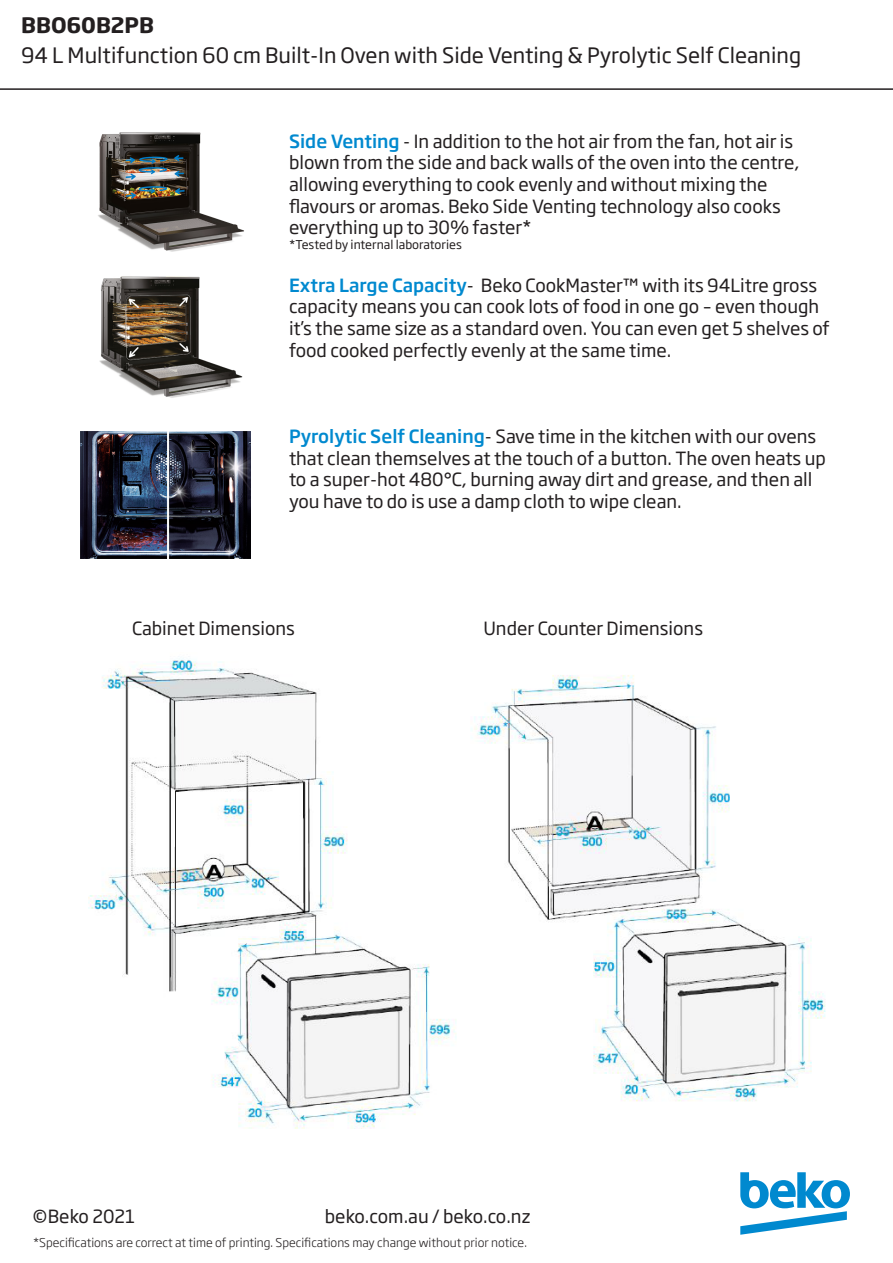
<style>
.page{position:relative;width:893px;height:1263px;background:#fff}
.page>*{position:absolute;margin:0;border:0;box-sizing:border-box;transform-origin:0 0}
.t1{font:21px "Soho Gothic Pro";color:#231f20}
.t2{font:700 21px "Soho Gothic Pro";color:#231f20}
.t3{font:18px/21.6px "Soho Gothic Pro";color:#231f20}
.t4{font:300 12px "Soho Gothic Pro";color:#231f20}
.t5{font:12px "Soho Gothic Pro";color:#231f20}
.s1{font-weight:500;color:#0089cf}
</style>
<div class="page">
<hr style="left:0;top:88px;width:893px;height:2px;background:#231f20">
<img style="left:88px;top:658px;width:738px;height:471px">
<img style="left:99px;top:276px;width:144px;height:122px">
<img style="left:80px;top:431px;width:171px;height:128px">
<img style="left:98px;top:132px;width:146px;height:120px">
<svg style="left:740px;top:1172px;width:110px;height:63px"></svg>
<p class="t2" style="left:21px;top:9px;width:134px">BBO60B2PB</p>
<p class="t1" style="left:21px;top:39px;width:781px">94 L Multifunction 60 cm Built-In Oven with Side Venting &amp; Pyrolytic Self Cleaning</p>
<p class="t3" style="left:289px;top:129px;width:512px"><span class="s1">Side Venting</span> - In addition to the hot air from the fan, hot air is blown from the side and back walls of the oven into the centre, allowing everything to cook evenly and without mixing the flavours or aromas. Beko Side Venting technology also cooks everything up to 30% faster*</p>
<p class="t5" style="left:289px;top:235px;width:174px">*Tested by internal laboratories</p>
<p class="t3" style="left:289px;top:273px;width:542px"><span class="s1">Extra Large Capacity</span>- Beko CookMaster™ with its 94Litre gross capacity means you can cook lots of food in one go – even though it’s the same size as a standard oven. You can even get 5 shelves of food cooked perfectly evenly at the same time.</p>
<p class="t3" style="left:289px;top:424px;width:538px"><span class="s1">Pyrolytic Self Cleaning</span>- Save time in the kitchen with our ovens that clean themselves at the touch of a button. The oven heats up to a super-hot 480°C, burning away dirt and grease, and then all you have to do is use a damp cloth to wipe clean.</p>
<p class="t3" style="left:132px;top:616px;width:164px">Cabinet Dimensions</p>
<p class="t3" style="left:483px;top:616px;width:221px">Under Counter Dimensions</p>
<p class="t3" style="left:33px;top:1205px;width:104px">©Beko 2021</p>
<p class="t3" style="left:325px;top:1205px;width:207px">beko.com.au / beko.co.nz</p>
<p class="t4" style="left:33px;top:1233px;width:495px">*Specifications are correct at time of printing. Specifications may change without prior notice.</p>
</div>
